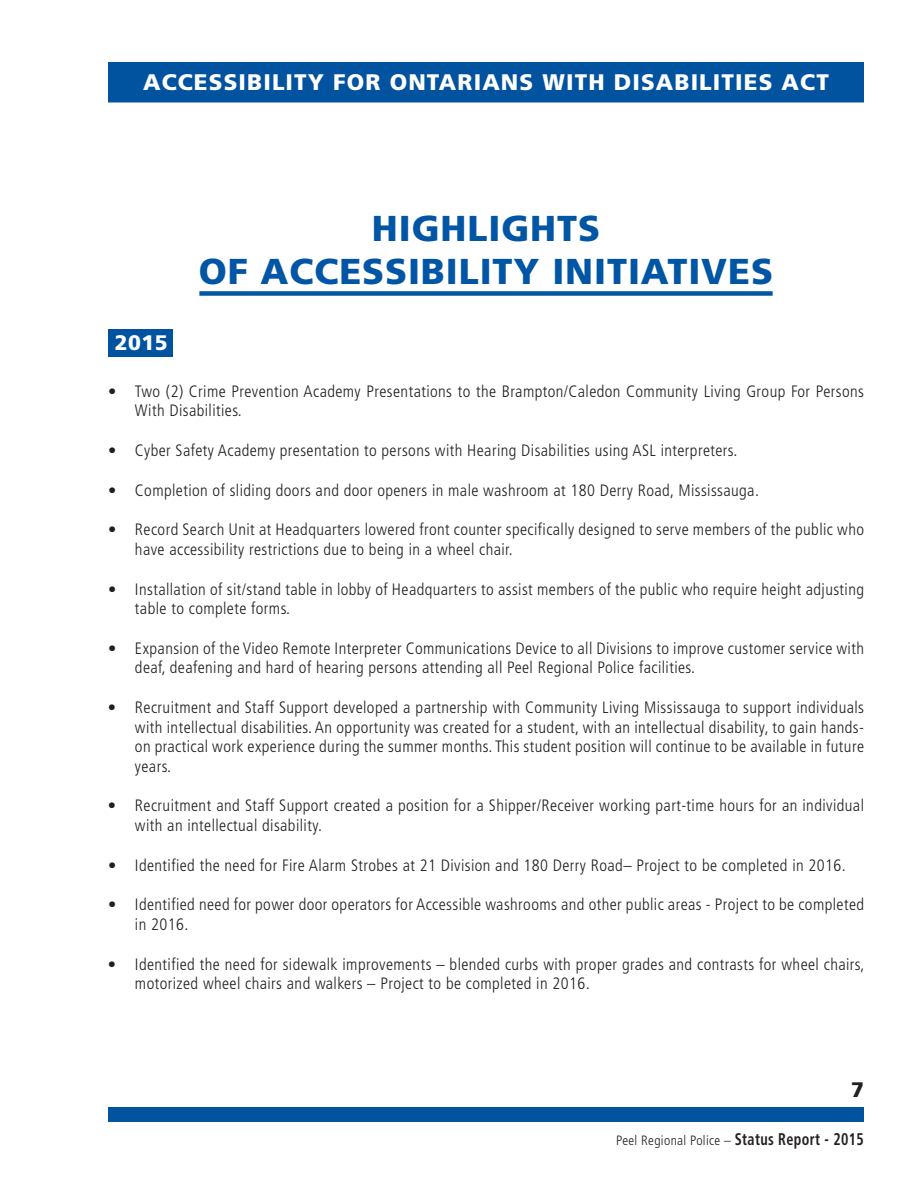
<style>
.page{position:relative;width:918px;height:1188px;background:#fff}
.page>*{position:absolute;margin:0;border:0;box-sizing:border-box;transform-origin:0 0}
.t1{font:900 36px/43.2px "Frutiger";letter-spacing:.025em;color:#0155a5;text-align:center}
.t2{font:900 22.5px "Frutiger";letter-spacing:.05em;color:#fff}
.t3{font:900 21px "Frutiger";color:#fff}
.t4{font:900 21px "Frutiger";color:#231f20}
.t5{font:300 condensed 16.5px/19.5px "Frutiger";letter-spacing:.025em;color:#231f20}
.t6{font:300 condensed 13.5px "Frutiger";letter-spacing:.025em;color:#231f20}
.s1{font-weight:700;font-size:16.8px}
</style>
<div class="page">
<div style="left:108px;top:62px;width:756px;height:40px;background:#0153a0"></div>
<div style="left:108px;top:1107px;width:756px;height:15px;background:#0153a0"></div>
<div style="left:108px;top:329px;width:64px;height:27px;background:#0153a0"></div>
<div style="left:199px;top:291px;width:574px;height:5px;background:#0155a5"></div>
<h2 class="t2" style="left:143px;top:68px;width:687px">ACCESSIBILITY FOR ONTARIANS WITH DISABILITIES ACT</h2>
<h1 class="t1" style="left:199px;top:207px;width:576px">HIGHLIGHTS<br>OF ACCESSIBILITY INITIATIVES</h1>
<p class="t3" style="left:115px;top:330px;width:54px">2015</p>
<p class="t5" style="left:135px;top:381px;width:730px;text-indent:-27px">• Two (2) Crime Prevention Academy Presentations to the Brampton/Caledon Community Living Group For Persons<br>With Disabilities.</p>
<p class="t5" style="left:108px;top:441px;width:631px">• Cyber Safety Academy presentation to persons with Hearing Disabilities using ASL interpreters.</p>
<p class="t5" style="left:108px;top:480px;width:653px">• Completion of sliding doors and door openers in male washroom at 180 Derry Road, Mississauga.</p>
<p class="t5" style="left:135px;top:520px;width:731px;text-indent:-27px">• Record Search Unit at Headquarters lowered front counter specifically designed to serve members of the public who have accessibility restrictions due to being in a wheel chair.</p>
<p class="t5" style="left:135px;top:579px;width:731px;text-indent:-27px">• Installation of sit/stand table in lobby of Headquarters to assist members of the public who require height adjusting table to complete forms.</p>
<p class="t5" style="left:135px;top:639px;width:731px;text-indent:-27px">• Expansion of the Video Remote Interpreter Communications Device to all Divisions to improve customer service with deaf, deafening and hard of hearing persons attending all Peel Regional Police facilities.</p>
<p class="t5" style="left:135px;top:698px;width:731px;text-align:justify;text-indent:-27px">• Recruitment and Staff Support developed a partnership with Community Living Mississauga to support individuals with intellectual disabilities. An opportunity was created for a student, with an intellectual disability, to gain hands&shy;on practical work experience during the summer months. This student position will continue to be available in future years.</p>
<p class="t5" style="left:135px;top:796px;width:731px;text-indent:-27px">• Recruitment and Staff Support created a position for a Shipper/Receiver working part-time hours for an individual with an intellectual disability.</p>
<p class="t5" style="left:108px;top:855px;width:739px">• Identified the need for Fire Alarm Strobes at 21 Division and 180 Derry Road– Project to be completed in 2016.</p>
<p class="t5" style="left:135px;top:895px;width:731px;text-indent:-27px">• Identified need for power door operators for Accessible washrooms and other public areas - Project to be completed in 2016.</p>
<p class="t5" style="left:135px;top:954px;width:731px;text-indent:-27px">• Identified the need for sidewalk improvements – blended curbs with proper grades and contrasts for wheel chairs, motorized wheel chairs and walkers – Project to be completed in 2016.</p>
<p class="t4" style="left:851px;top:1077px;width:14px">7</p>
<p class="t6" style="left:616px;top:1133px;width:249px">Peel Regional Police – <span class="s1">Status Report - 2015</span></p>
</div>
